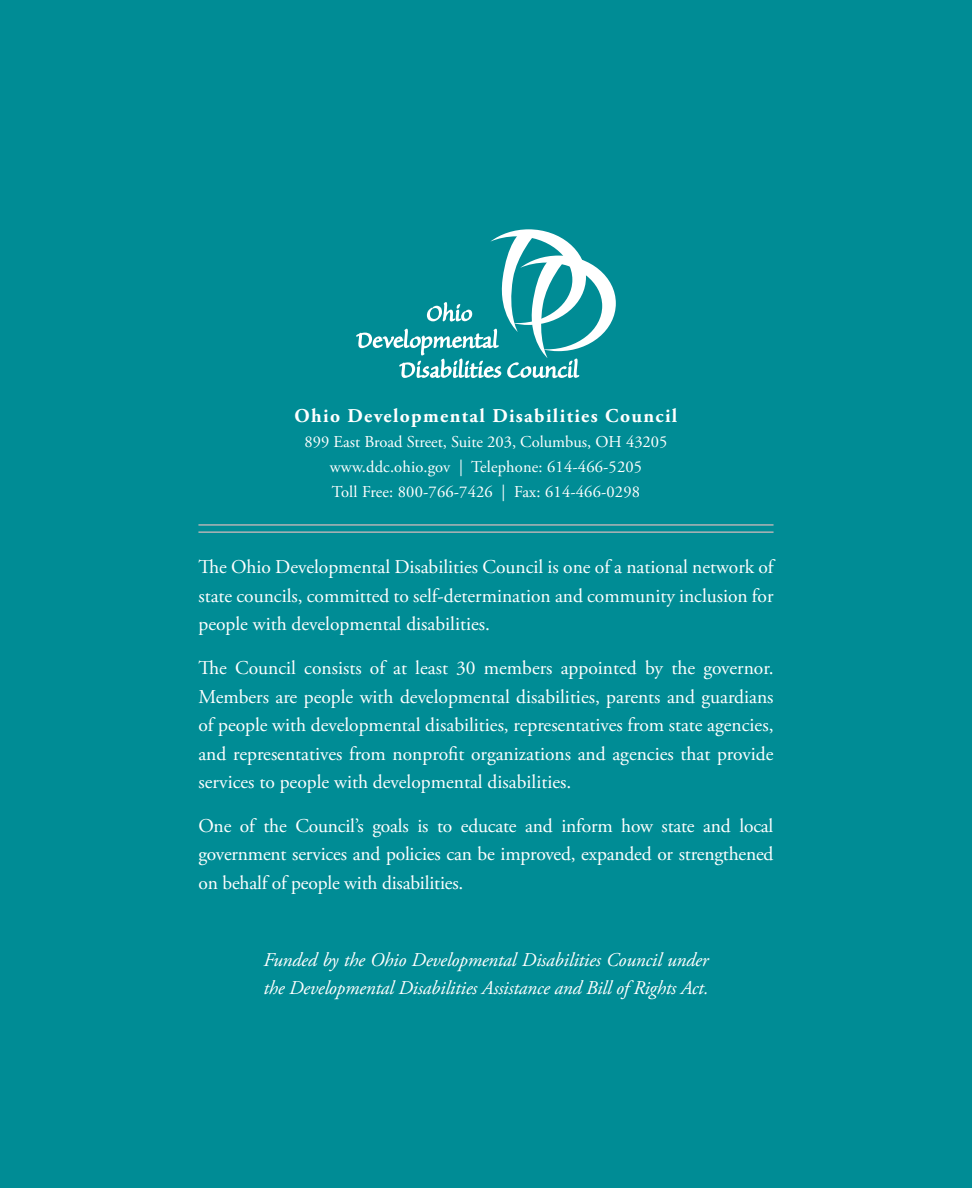
<style>
.page{position:relative;width:972px;height:1188px;background:#008c95}
.page>*{position:absolute;margin:0;border:0;box-sizing:border-box;transform-origin:0 0}
.t1{font:19.5px/28.5px "Adobe Garamond Pro";color:#fff;text-align:justify}
.t2{font:italic 19.5px/28.5px "Adobe Garamond Pro";letter-spacing:-.01em;color:#fff}
.t3{font:700 19.5px "Adobe Garamond Pro";letter-spacing:.07em;color:#fff}
.t4{font:16.5px/24.8px "Adobe Garamond Pro";letter-spacing:.01em;color:#fff;text-align:center}
</style>
<div class="page">
<svg style="left:356px;top:229px;width:260px;height:149px"></svg>
<hr style="left:198px;top:524px;width:576px;height:2px;background:#b1b4b6">
<hr style="left:198px;top:531px;width:576px;height:2px;background:#b1b4b6">
<p class="t3" style="left:295px;top:405px;width:384px">Ohio Developmental Disabilities Council</p>
<p class="t4" style="left:305px;top:430px;width:364px">899 East Broad Street, Suite 203, Columbus, OH 43205 www.ddc.ohio.gov | Telephone: 614-466-5205<br>Toll Free: 800-766-7426 | Fax: 614-466-0298</p>
<p class="t1" style="left:198px;top:554px;width:577px">The Ohio Developmental Disabilities Council is one of a national network of state councils, committed to self-determination and community inclusion for people with developmental disabilities.</p>
<p class="t1" style="left:198px;top:654px;width:577px">The Council consists of at least 30 members appointed by the governor.<br>Members are people with developmental disabilities, parents and guardians of people with developmental disabilities, representatives from state agencies, and representatives from nonprofit organizations and agencies that provide services to people with developmental disabilities.</p>
<p class="t1" style="left:198px;top:812px;width:577px">One of the Council’s goals is to educate and inform how state and local government services and policies can be improved, expanded or strengthened on behalf of people with disabilities.</p>
<p class="t2" style="left:264px;top:946px;width:447px">Funded by the Ohio Developmental Disabilities Council under the Developmental Disabilities Assistance and Bill of Rights Act.</p>
</div>
